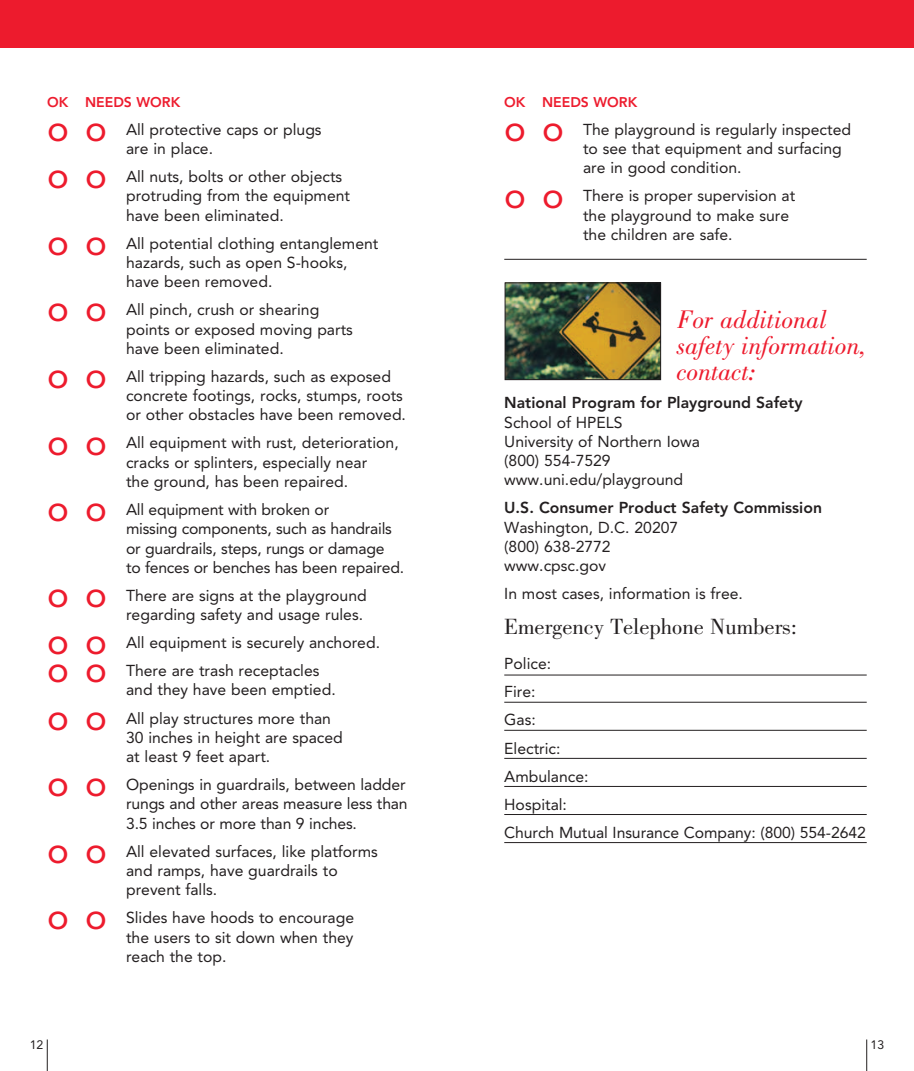
<style>
.page{position:relative;width:914px;height:1071px;background:#fff}
.page>*{position:absolute;margin:0;border:0;box-sizing:border-box;transform-origin:0 0}
.t1{font:36.75px "Avenir LT Std";color:#ed1b2d}
.t2{font:italic 26.25px/26.2px "Bodoni Std";letter-spacing:-.005em;color:#ed1b2d}
.t3{font:22.75px "Bodoni Std";color:#231f20}
.t4{font:15.75px/19.2px "Avenir LT Std";color:#231f20}
.t5{font:800 15.75px "Avenir LT Std";color:#231f20}
.t6{font:800 14px "Avenir LT Std";color:#ed1b2d}
.t7{font:12.25px "Avenir LT Std";color:#231f20}
</style>
<div class="page">
<div style="left:0;top:0;width:457px;height:47px;background:#ed1b2d"></div>
<hr style="left:47px;top:1040px;width:1px;height:31px;background:#231f20">
<div style="left:457px;top:0;width:457px;height:47px;background:#ed1b2d"></div>
<hr style="left:866px;top:1040px;width:1px;height:31px;background:#231f20">
<hr style="left:504px;top:259px;width:362px;height:1px;background:#231f20">
<hr style="left:504px;top:675px;width:362px;height:1px;background:#231f20">
<hr style="left:504px;top:702px;width:362px;height:1px;background:#231f20">
<hr style="left:504px;top:730px;width:362px;height:1px;background:#231f20">
<hr style="left:504px;top:758px;width:362px;height:1px;background:#231f20">
<hr style="left:504px;top:786px;width:362px;height:1px;background:#231f20">
<hr style="left:504px;top:814px;width:362px;height:1px;background:#231f20">
<hr style="left:504px;top:842px;width:362px;height:1px;background:#231f20">
<img style="left:506px;top:284px;width:153px;height:94px">
<div style="left:504px;top:282px;width:157px;height:98px;border:1px solid #231f20"></div>
<p class="t6" style="left:47px;top:94px;width:135px">OK NEEDS WORK</p>
<h1 class="t1" style="left:47px;top:107px;width:61px">o o</h1>
<p class="t4" style="left:126px;top:120px;width:197px">All protective caps or plugs are in place.</p>
<h1 class="t1" style="left:47px;top:154px;width:61px">o o</h1>
<p class="t4" style="left:126px;top:167px;width:225px">All nuts, bolts or other objects protruding from the equipment have been eliminated.</p>
<h1 class="t1" style="left:47px;top:221px;width:61px">o o</h1>
<p class="t4" style="left:126px;top:234px;width:254px">All potential clothing entanglement hazards, such as open S-hooks, have been removed.</p>
<h1 class="t1" style="left:47px;top:287px;width:61px">o o</h1>
<p class="t4" style="left:126px;top:300px;width:228px">All pinch, crush or shearing points or exposed moving parts have been eliminated.</p>
<h1 class="t1" style="left:47px;top:354px;width:61px">o o</h1>
<p class="t4" style="left:126px;top:367px;width:281px">All tripping hazards, such as exposed concrete footings, rocks, stumps, roots or other obstacles have been removed.</p>
<h1 class="t1" style="left:47px;top:420px;width:61px">o o</h1>
<p class="t4" style="left:126px;top:433px;width:274px">All equipment with rust, deterioration, cracks or splinters, especially near<br>the ground, has been repaired.</p>
<h1 class="t1" style="left:47px;top:487px;width:61px">o o</h1>
<p class="t4" style="left:126px;top:500px;width:279px">All equipment with broken or<br>missing components, such as handrails or guardrails, steps, rungs or damage<br>to fences or benches has been repaired.</p>
<h1 class="t1" style="left:47px;top:573px;width:61px">o o</h1>
<p class="t4" style="left:126px;top:586px;width:242px">There are signs at the playground regarding safety and usage rules.</p>
<h1 class="t1" style="left:47px;top:620px;width:61px">o o</h1>
<p class="t4" style="left:126px;top:633px;width:255px">All equipment is securely anchored.</p>
<h1 class="t1" style="left:47px;top:648px;width:61px">o o</h1>
<p class="t4" style="left:126px;top:661px;width:211px">There are trash receptacles and they have been emptied.</p>
<h1 class="t1" style="left:47px;top:696px;width:61px">o o</h1>
<p class="t4" style="left:126px;top:709px;width:218px">All play structures more than<br>30 inches in height are spaced at least 9 feet apart.</p>
<h1 class="t1" style="left:47px;top:762px;width:61px">o o</h1>
<p class="t4" style="left:126px;top:775px;width:283px">Openings in guardrails, between ladder rungs and other areas measure less than<br>3.5 inches or more than 9 inches.</p>
<h1 class="t1" style="left:47px;top:829px;width:61px">o o</h1>
<p class="t4" style="left:126px;top:842px;width:253px">All elevated surfaces, like platforms and ramps, have guardrails to prevent falls.</p>
<h1 class="t1" style="left:47px;top:895px;width:61px">o o</h1>
<p class="t4" style="left:126px;top:908px;width:229px;text-align:justify">Slides have hoods to encourage the users to sit down when they reach the top.</p>
<p class="t7" style="left:30px;top:1037px;width:15px">12</p>
<p class="t6" style="left:504px;top:94px;width:135px">OK NEEDS WORK</p>
<h1 class="t1" style="left:504px;top:107px;width:61px">o o</h1>
<p class="t4" style="left:583px;top:120px;width:269px">The playground is regularly inspected to see that equipment and surfacing are in good condition.</p>
<h1 class="t1" style="left:504px;top:173px;width:61px">o o</h1>
<p class="t4" style="left:583px;top:187px;width:214px">There is proper supervision at the playground to make sure the children are safe.</p>
<h2 class="t2" style="left:676px;top:306px;width:191px">For additional safety information, contact:</h2>
<p class="t5" style="left:504px;top:394px;width:300px">National Program for Playground Safety</p>
<p class="t4" style="left:504px;top:413px;width:197px">School of HPELS<br>University of Northern Iowa (800) 554-7529 www.uni.edu/playground</p>
<p class="t5" style="left:504px;top:499px;width:319px">U.S. Consumer Product Safety Commission</p>
<p class="t4" style="left:504px;top:518px;width:175px">Washington, D.C. 20207 (800) 638-2772 www.cpsc.gov</p>
<p class="t4" style="left:504px;top:584px;width:240px">In most cases, information is free.</p>
<h3 class="t3" style="left:504px;top:614px;width:294px">Emergency Telephone Numbers:</h3>
<p class="t4" style="left:504px;top:650px;width:363px;line-height:28px">Police:<br>Fire:<br>Gas:<br>Electric:<br>Ambulance:<br>Hospital:<br>Church Mutual Insurance Company: (800) 554-2642</p>
<p class="t7" style="left:870px;top:1037px;width:15px">13</p>
</div>
